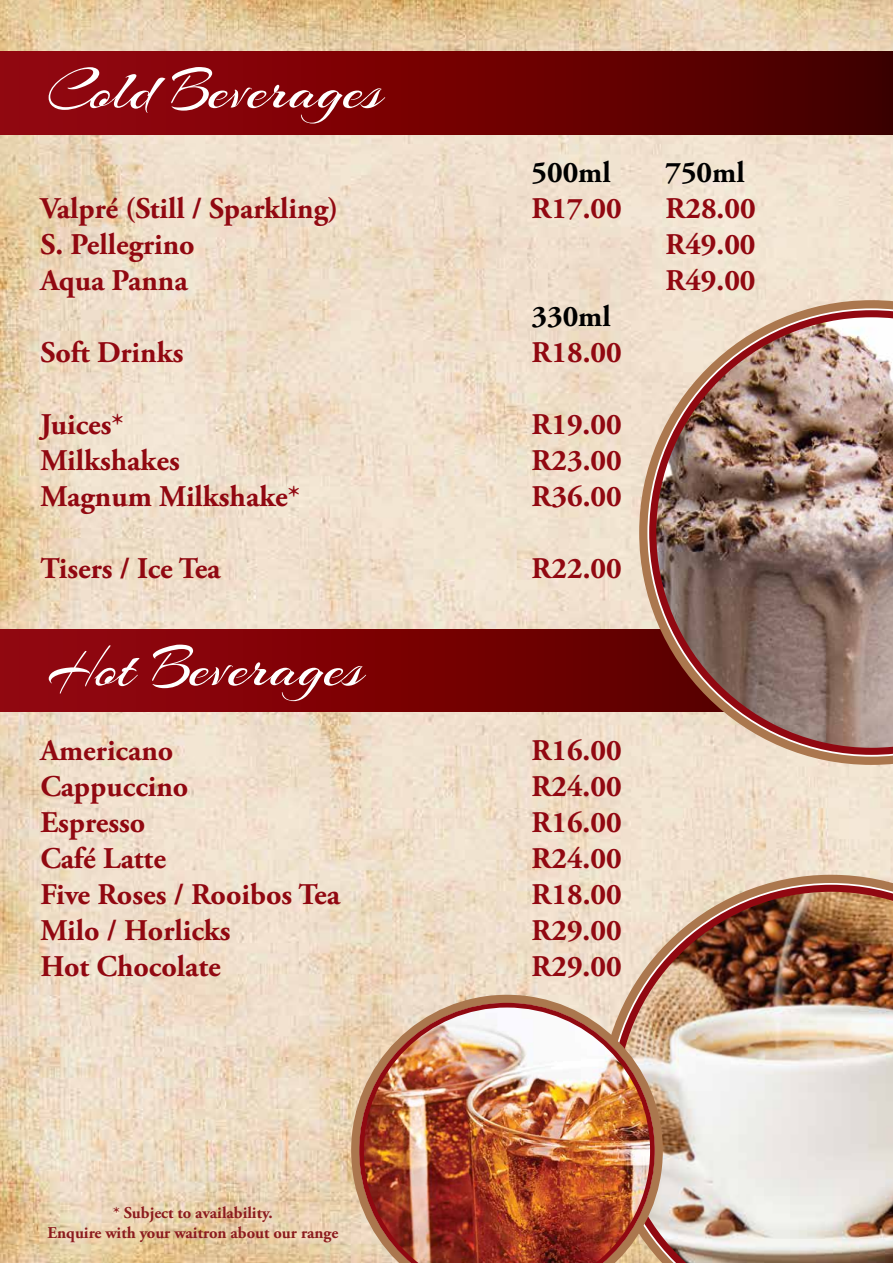
<style>
.page{position:relative;width:893px;height:1263px;background:#fff}
.page>*{position:absolute;margin:0;border:0;box-sizing:border-box;transform-origin:0 0}
.t1{font:60px "Arizonia";color:#fff}
.t2{font:700 30px "Adobe Garamond Pro";color:#910811}
.t3{font:700 30px "Adobe Garamond Pro";color:#000}
.t4{font:700 16.5px/19.8px "Adobe Garamond Pro";color:#8c1b1e;text-align:center}
</style>
<div class="page">
<img style="left:0;top:0;width:893px;height:1263px">
<div style="left:0;top:52px;width:893px;height:82px;background:linear-gradient(to right,#9b050d,#460000)"></div>
<svg style="left:0;top:629px;width:639px;height:83px;background:#7d0206"></svg>
<svg style="left:600px;top:875px;width:293px;height:120px;background:#e1c9b2"></svg>
<svg style="left:610px;top:885px;width:283px;height:110px;background:#d5aa9a"></svg>
<img style="left:617px;top:892px;width:276px;height:371px">
<svg style="left:639px;top:300px;width:254px;height:465px;background:#d5b8a2"></svg>
<svg style="left:649px;top:310px;width:244px;height:445px;background:#c89587"></svg>
<img style="left:656px;top:317px;width:237px;height:431px">
<svg style="left:351px;top:995px;width:312px;height:268px;background:#d3b396"></svg>
<svg style="left:359px;top:1003px;width:296px;height:260px;background:#c59079"></svg>
<img style="left:364px;top:1007px;width:286px;height:256px">
<h1 class="t1" style="left:47px;top:53px;width:336px">Cold Beverages</h1>
<p class="t3" style="left:531px;top:155px;width:81px">500ml</p>
<p class="t3" style="left:665px;top:155px;width:81px">750ml</p>
<p class="t2" style="left:40px;top:191px;width:299px">Valpré (Still / Sparkling)</p>
<p class="t2" style="left:532px;top:191px;width:92px">R17.00</p>
<p class="t2" style="left:665px;top:191px;width:92px">R28.00</p>
<p class="t2" style="left:40px;top:227px;width:156px">S. Pellegrino</p>
<p class="t2" style="left:665px;top:227px;width:92px">R49.00</p>
<p class="t2" style="left:40px;top:263px;width:149px">Aqua Panna</p>
<p class="t2" style="left:665px;top:263px;width:92px">R49.00</p>
<p class="t3" style="left:531px;top:299px;width:81px">330ml</p>
<p class="t2" style="left:40px;top:335px;width:145px">Soft Drinks</p>
<p class="t2" style="left:532px;top:335px;width:92px">R18.00</p>
<p class="t2" style="left:40px;top:407px;width:85px">Juices*</p>
<p class="t2" style="left:531px;top:407px;width:92px">R19.00</p>
<p class="t2" style="left:40px;top:443px;width:141px">Milkshakes</p>
<p class="t2" style="left:532px;top:443px;width:92px">R23.00</p>
<p class="t2" style="left:40px;top:479px;width:261px">Magnum Milkshake*</p>
<p class="t2" style="left:532px;top:479px;width:92px">R36.00</p>
<p class="t2" style="left:40px;top:551px;width:182px">Tisers / Ice Tea</p>
<p class="t2" style="left:532px;top:551px;width:92px">R22.00</p>
<h1 class="t1" style="left:47px;top:631px;width:317px">Hot Beverages</h1>
<p class="t2" style="left:40px;top:733px;width:134px">Americano</p>
<p class="t2" style="left:531px;top:733px;width:92px">R16.00</p>
<p class="t2" style="left:40px;top:769px;width:150px">Cappuccino</p>
<p class="t2" style="left:531px;top:769px;width:92px">R24.00</p>
<p class="t2" style="left:40px;top:805px;width:106px">Espresso</p>
<p class="t2" style="left:531px;top:805px;width:92px">R16.00</p>
<p class="t2" style="left:40px;top:841px;width:127px">Café Latte</p>
<p class="t2" style="left:531px;top:841px;width:92px">R24.00</p>
<p class="t2" style="left:40px;top:877px;width:301px">Five Roses / Rooibos Tea</p>
<p class="t2" style="left:532px;top:877px;width:92px">R18.00</p>
<p class="t2" style="left:40px;top:913px;width:192px">Milo / Horlicks</p>
<p class="t2" style="left:531px;top:913px;width:92px">R29.00</p>
<p class="t2" style="left:40px;top:949px;width:182px">Hot Chocolate</p>
<p class="t2" style="left:531px;top:949px;width:92px">R29.00</p>
<p class="t4" style="left:48px;top:1203px;width:292px">* Subject to availability.<br>Enquire with your waitron about our range</p>
</div>
